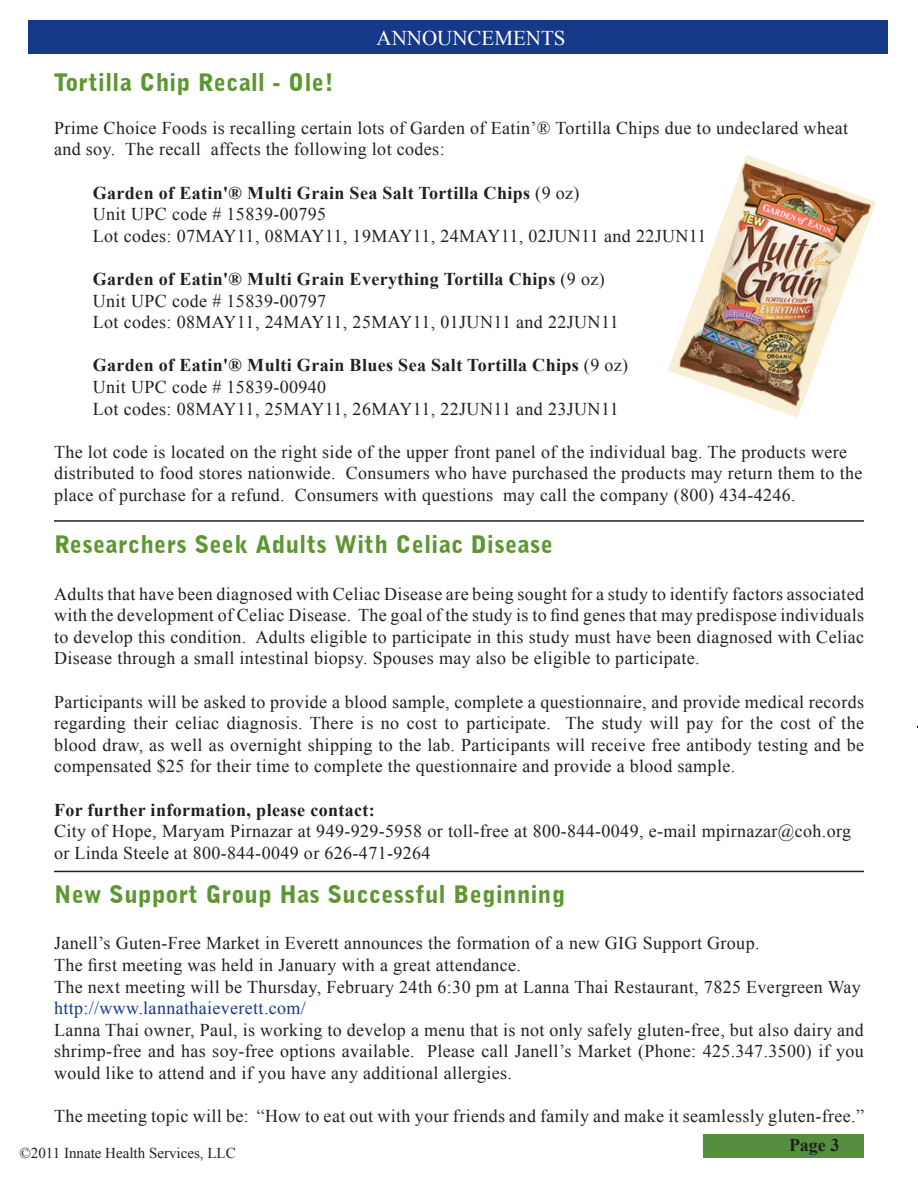
<style>
.page{position:relative;width:918px;height:1188px;background:#fff}
.page>*{position:absolute;margin:0;border:0;box-sizing:border-box;transform-origin:0 0}
.t1{font:900 24px "Bell Gothic BT";letter-spacing:.02em;color:#5c9731}
.t2{font:21px "Times New Roman";color:#fff}
.t3{font:18px/21.6px "Times New Roman";letter-spacing:.02em;color:#231f20;text-align:justify}
.t4{font:700 18px "Times New Roman";letter-spacing:.02em;color:#231f20}
.t5{font:18px "Times New Roman";letter-spacing:.02em;color:#153889}
.t6{font:15px "Times New Roman";color:#231f20}
.s1{font-weight:400}
</style>
<div class="page">
<div style="left:704px;top:1134px;width:160px;height:23px;background:#548f40"></div>
<div style="left:28px;top:21px;width:860px;height:33px;background:#153889"></div>
<img style="left:668px;top:155px;width:208px;height:263px">
<hr style="left:54px;top:520px;width:810px;height:2px;background:#231f20">
<hr style="left:54px;top:871px;width:810px;height:1px;background:#231f20">
<p class="t2" style="left:377px;top:23px;width:190px">ANNOUNCEMENTS</p>
<p class="t1" style="left:54px;top:67px;width:281px">Tortilla Chip Recall - Ole!</p>
<p class="t3" style="left:54px;top:117px;width:796px">Prime Choice Foods is recalling certain lots of Garden of Eatin’® Tortilla Chips due to undeclared wheat and soy. The recall affects the following lot codes:</p>
<p class="t4" style="left:93px;top:180px;width:488px">Garden of Eatin'® Multi Grain Sea Salt Tortilla Chips <span class="s1">(9 oz)</span></p>
<p class="t3" style="left:93px;top:203px;width:235px">Unit UPC code # 15839-00795</p>
<p class="t3" style="left:93px;top:225px;width:615px">Lot codes: 07MAY11, 08MAY11, 19MAY11, 24MAY11, 02JUN11 and 22JUN11</p>
<p class="t4" style="left:93px;top:266px;width:513px">Garden of Eatin'® Multi Grain Everything Tortilla Chips <span class="s1">(9 oz)</span></p>
<p class="t3" style="left:93px;top:289px;width:235px">Unit UPC code # 15839-00797</p>
<p class="t3" style="left:93px;top:311px;width:527px">Lot codes: 08MAY11, 24MAY11, 25MAY11, 01JUN11 and 22JUN11</p>
<p class="t4" style="left:93px;top:353px;width:537px">Garden of Eatin'® Multi Grain Blues Sea Salt Tortilla Chips <span class="s1">(9 oz)</span></p>
<p class="t3" style="left:93px;top:376px;width:235px">Unit UPC code # 15839-00940</p>
<p class="t3" style="left:93px;top:397px;width:527px">Lot codes: 08MAY11, 25MAY11, 26MAY11, 22JUN11 and 23JUN11</p>
<p class="t3" style="left:54px;top:441px;width:810px;text-align:left">The lot code is located on the right side of the upper front panel of the individual bag. The products were distributed to food stores nationwide. Consumers who have purchased the products may return them to the place of purchase for a refund. Consumers with questions may call the company (800) 434-4246.</p>
<p class="t1" style="left:54px;top:529px;width:500px">Researchers Seek Adults With Celiac Disease</p>
<p class="t3" style="left:54px;top:583px;width:812px">Adults that have been diagnosed with Celiac Disease are being sought for a study to identify factors associated with the development of Celiac Disease. The goal of the study is to find genes that may predispose individuals to develop this condition. Adults eligible to participate in this study must have been diagnosed with Celiac Disease through a small intestinal biopsy. Spouses may also be eligible to participate.</p>
<p class="t3" style="left:54px;top:691px;width:812px">Participants will be asked to provide a blood sample, complete a questionnaire, and provide medical records regarding their celiac diagnosis. There is no cost to participate. The study will pay for the cost of the blood draw, as well as overnight shipping to the lab. Participants will receive free antibody testing and be compensated $25 for their time to complete the questionnaire and provide a blood sample.</p>
<p class="t4" style="left:54px;top:797px;width:322px">For further information, please contact:</p>
<p class="t3" style="left:54px;top:820px;width:799px">City of Hope, Maryam Pirnazar at 949-929-5958 or toll-free at 800-844-0049, e-mail mpirnazar@coh.org</p>
<p class="t3" style="left:54px;top:842px;width:378px">or Linda Steele at 800-844-0049 or 626-471-9264</p>
<p class="t1" style="left:54px;top:879px;width:513px">New Support Group Has Successful Beginning</p>
<p class="t3" style="left:54px;top:932px;width:707px">Janell’s Guten-Free Market in Everett announces the formation of a new GIG Support Group.</p>
<p class="t3" style="left:54px;top:954px;width:469px">The first meeting was held in January with a great attendance.</p>
<p class="t3" style="left:54px;top:976px;width:808px">The next meeting will be Thursday, February 24th 6:30 pm at Lanna Thai Restaurant, 7825 Evergreen Way</p>
<p class="t5" style="left:54px;top:996px;width:253px">http://www.lannathaieverett.com/</p>
<p class="t3" style="left:54px;top:1019px;width:811px">Lanna Thai owner, Paul, is working to develop a menu that is not only safely gluten-free, but also dairy and shrimp-free and has soy-free options available. Please call Janell’s Market (Phone: 425.347.3500) if you would like to attend and if you have any additional allergies.</p>
<p class="t3" style="left:54px;top:1105px;width:812px">The meeting topic will be: “How to eat out with your friends and family and make it seamlessly gluten-free.”</p>
<p class="t6" style="left:20px;top:1143px;width:218px">©2011 Innate Health Services, LLC</p>
<p class="t4" style="left:789px;top:1133px;width:52px">Page 3</p>
</div>
